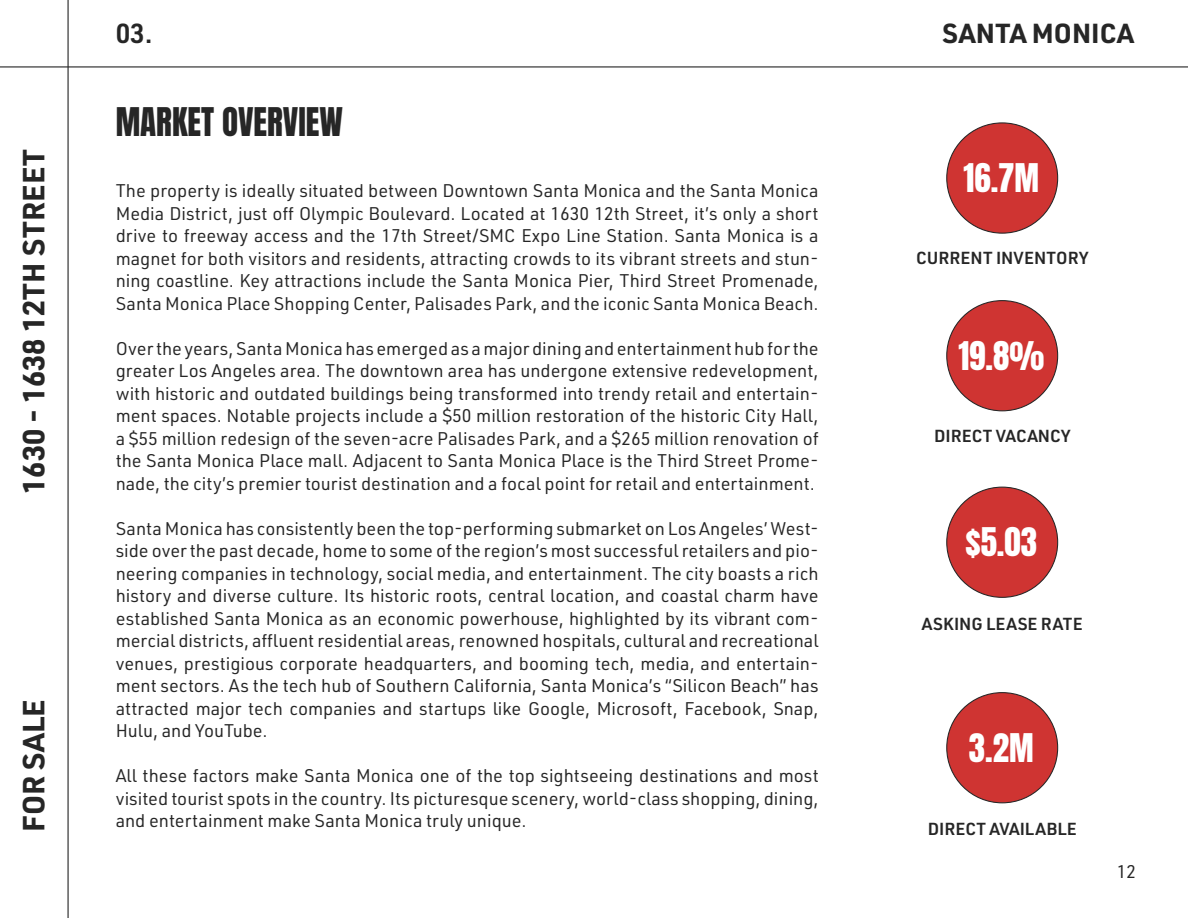
<style>
.page{position:relative;width:1188px;height:918px;background:#fff}
.page>*{position:absolute;margin:0;border:0;box-sizing:border-box;transform-origin:0 0}
.t1{font:33px "Anton";color:#fff}
.t2{font:33px "Anton";color:#262626}
.t3{font:700 30px "URWDIN";color:#262626}
.t4{font:700 27px "URWDIN";color:#262626}
.t5{font:600 27px "URWDIN";color:#262626}
.t6{font:18px/22.5px "URWDIN";color:#262626;text-align:justify}
.t7{font:600 17.1px "URWDIN";color:#262626}
</style>
<div class="page">
<div style="left:947px;top:123px;width:111px;height:110px;background:#cf3432;border-radius:50%"></div>
<div style="left:947px;top:301px;width:111px;height:110px;background:#cf3432;border-radius:50%"></div>
<div style="left:947px;top:487px;width:111px;height:110px;background:#cf3432;border-radius:50%"></div>
<div style="left:947px;top:693px;width:111px;height:110px;background:#cf3432;border-radius:50%"></div>
<hr style="left:0;top:66px;width:1188px;height:2px;background:#262626">
<hr style="left:68px;top:0;width:1px;height:918px;background:#262626">
<p class="t3" style="left:13px;top:494px;width:346px;rotate:-90deg">1630 - 1638 12TH STREET</p>
<p class="t3" style="left:13px;top:832px;width:134px;rotate:-90deg">FOR SALE</p>
<p class="t5" style="left:116px;top:15px;width:39px">03.</p>
<p class="t2" style="left:116px;top:105px;width:229px">MARKET OVERVIEW</p>
<p class="t6" style="left:116px;top:179px;width:705px">The property is ideally situated between Downtown Santa Monica and the Santa Monica Media District, just off Olympic Boulevard. Located at 1630 12th Street, it’s only a short drive to freeway access and the 17th Street/SMC Expo Line Station. Santa Monica is a magnet for both visitors and residents, attracting crowds to its vibrant streets and stun&shy;ning coastline. Key attractions include the Santa Monica Pier, Third Street Promenade, Santa Monica Place Shopping Center, Palisades Park, and the iconic Santa Monica Beach.</p>
<p class="t6" style="left:116px;top:336px;width:705px">Over the years, Santa Monica has emerged as a major dining and entertainment hub for the greater Los Angeles area. The downtown area has undergone extensive redevelopment, with historic and outdated buildings being transformed into trendy retail and entertain&shy;ment spaces. Notable projects include a $50 million restoration of the historic City Hall, a $55 million redesign of the seven-acre Palisades Park, and a $265 million renovation of the Santa Monica Place mall. Adjacent to Santa Monica Place is the Third Street Prome&shy;nade, the city’s premier tourist destination and a focal point for retail and entertainment.</p>
<p class="t6" style="left:116px;top:516px;width:705px">Santa Monica has consistently been the top-performing submarket on Los Angeles’ West&shy;side over the past decade, home to some of the region’s most successful retailers and pio&shy;neering companies in technology, social media, and entertainment. The city boasts a rich history and diverse culture. Its historic roots, central location, and coastal charm have established Santa Monica as an economic powerhouse, highlighted by its vibrant com&shy;mercial districts, affluent residential areas, renowned hospitals, cultural and recreational venues, prestigious corporate headquarters, and booming tech, media, and entertain&shy;ment sectors. As the tech hub of Southern California, Santa Monica’s “Silicon Beach” has attracted major tech companies and startups like Google, Microsoft, Facebook, Snap, Hulu, and YouTube.</p>
<p class="t6" style="left:116px;top:764px;width:705px">All these factors make Santa Monica one of the top sightseeing destinations and most visited tourist spots in the country. Its picturesque scenery, world-class shopping, dining,</p>
<p class="t6" style="left:116px;top:809px;width:412px">and entertainment make Santa Monica truly unique.</p>
<p class="t4" style="left:943px;top:15px;width:193px">SANTA MONICA</p>
<p class="t1" style="left:963px;top:162px;width:77px">16.7M</p>
<p class="t7" style="left:916px;top:247px;width:174px">CURRENT INVENTORY</p>
<p class="t1" style="left:958px;top:339px;width:87px">19.8%</p>
<p class="t7" style="left:934px;top:425px;width:138px">DIRECT VACANCY</p>
<p class="t1" style="left:965px;top:526px;width:73px">$5.03</p>
<p class="t7" style="left:922px;top:612px;width:162px">ASKING LEASE RATE</p>
<p class="t1" style="left:969px;top:731px;width:66px">3.2M</p>
<p class="t7" style="left:928px;top:818px;width:150px">DIRECT AVAILABLE</p>
<p class="t6" style="left:1117px;top:860px;width:21px">12</p>
</div>
